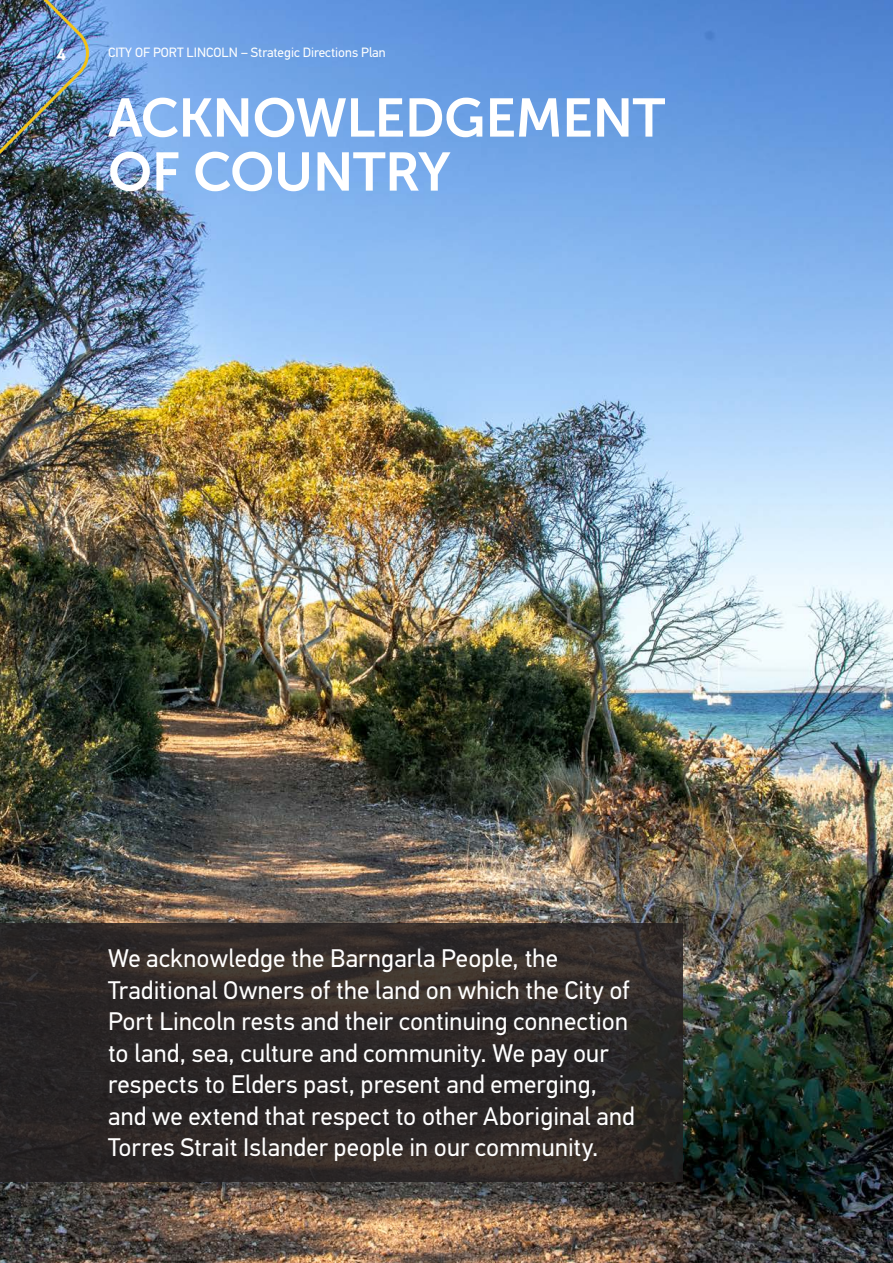
<style>
.page{position:relative;width:893px;height:1263px;background:#fff}
.page>*{position:absolute;margin:0;border:0;box-sizing:border-box;transform-origin:0 0}
.t1{font:54px/54px "Museo Sans W01 700";letter-spacing:-.015em;color:#fff}
.body{font:25.5px/31.5px "PFDIN Text Pro";letter-spacing:.005em;color:#fff}
.t2{font:700 16.5px "PFDIN Text Pro";color:#fff}
.t3{font:13.5px "PFDIN Text Pro";color:#fff}
</style>
<div class="page">
<img style="left:0;top:0;width:893px;height:1263px">
<svg style="left:0;top:923px;width:683px;height:259px;background:#2e2827"></svg>
<img style="left:0;top:0;width:94px;height:162px">
<p class="t2" style="left:57px;top:44px;width:11px">4</p>
<p class="t3" style="left:108px;top:45px;width:279px">CITY OF PORT LINCOLN – Strategic Directions Plan</p>
<p class="t1" style="left:108px;top:91px;width:559px">ACKNOWLEDGEMENT<br>OF COUNTRY</p>
<p class="body" style="left:108px;top:943px;width:528px">We acknowledge the Barngarla People, the Traditional Owners of the land on which the City of Port Lincoln rests and their continuing connection to land, sea, culture and community. We pay our respects to Elders past, present and emerging, and we extend that respect to other Aboriginal and Torres Strait Islander people in our community.</p>
</div>
